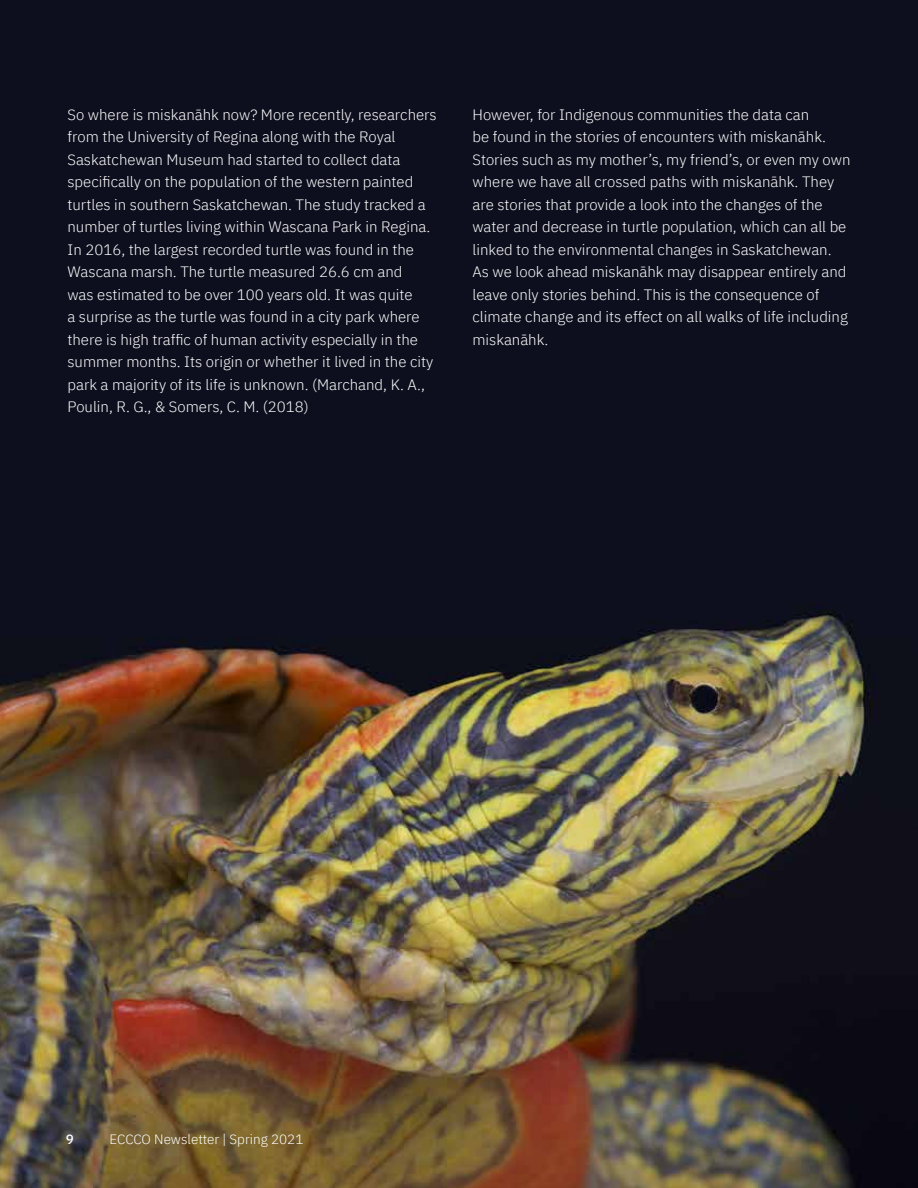
<style>
.page{position:relative;width:918px;height:1188px;background:#fff}
.page>*{position:absolute;margin:0;border:0;box-sizing:border-box;transform-origin:0 0}
.t1{font:300 15px/22.5px "IBM Plex Sans";color:#fff}
.t2{font:300 13.5px "IBM Plex Sans";color:#fff}
.t3{font:500 13.5px "IBM Plex Sans";color:#fff}
</style>
<div class="page">
<img style="left:0;top:0;width:918px;height:1188px">
<p class="t1" style="left:68px;top:102px;width:371px">So where is miskanāhk now? More recently, researchers from the University of Regina along with the Royal Saskatchewan Museum had started to collect data specifically on the population of the western painted turtles in southern Saskatchewan. The study tracked a number of turtles living within Wascana Park in Regina.<br>In 2016, the largest recorded turtle was found in the Wascana marsh. The turtle measured 26.6 cm and<br>was estimated to be over 100 years old. It was quite<br>a surprise as the turtle was found in a city park where there is high traffic of human activity especially in the summer months. Its origin or whether it lived in the city park a majority of its life is unknown. (Marchand, K. A., Poulin, R. G., &amp; Somers, C. M. (2018)</p>
<p class="t1" style="left:472px;top:102px;width:380px">However, for Indigenous communities the data can<br>be found in the stories of encounters with miskanāhk.<br>Stories such as my mother’s, my friend’s, or even my own where we have all crossed paths with miskanāhk. They are stories that provide a look into the changes of the water and decrease in turtle population, which can all be linked to the environmental changes in Saskatchewan.<br>As we look ahead miskanāhk may disappear entirely and leave only stories behind. This is the consequence of climate change and its effect on all walks of life including miskanāhk.</p>
<p class="t3" style="left:66px;top:1129px;width:10px">9</p>
<p class="t2" style="left:109px;top:1129px;width:196px">ECCCO Newsletter | Spring 2021</p>
</div>
